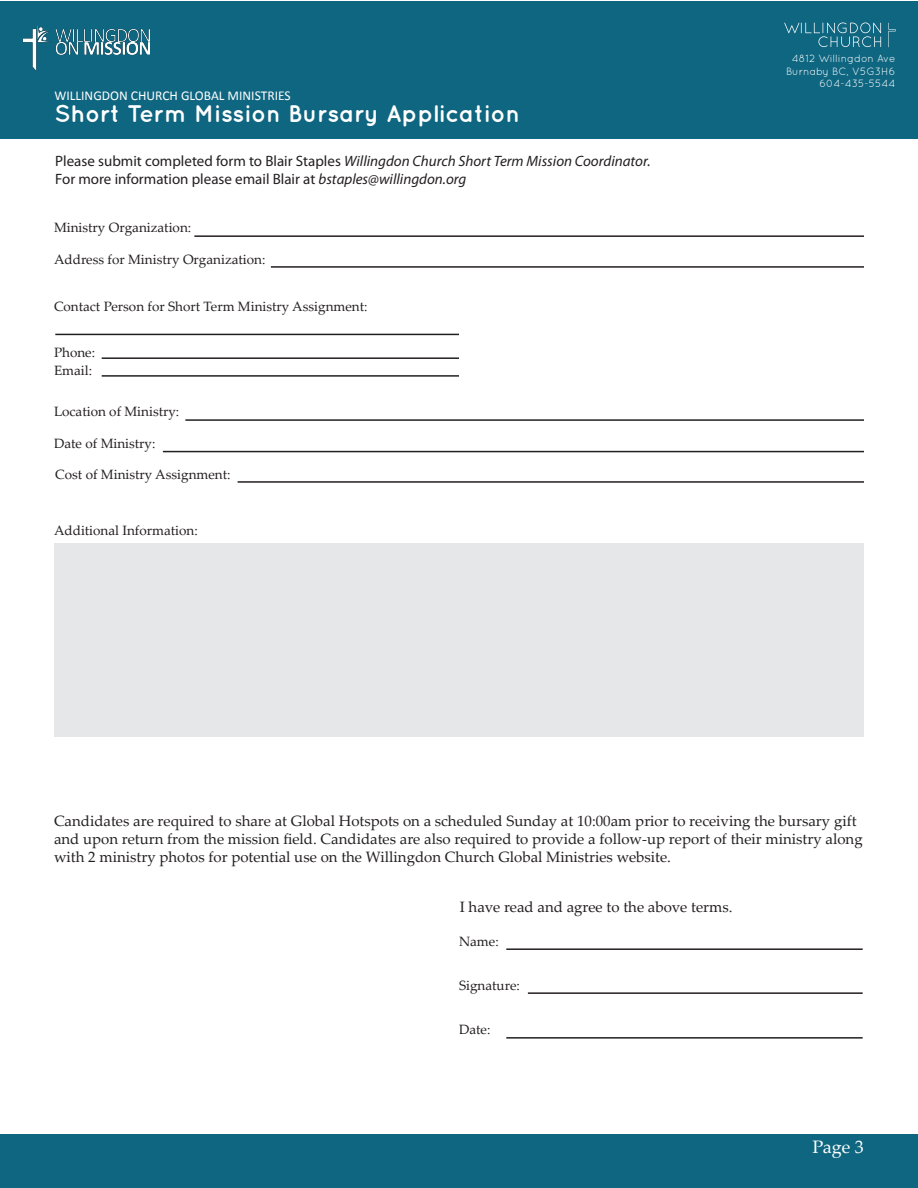
<style>
.page{position:relative;width:918px;height:1188px;background:#fff}
.page>*{position:absolute;margin:0;border:0;box-sizing:border-box;transform-origin:0 0}
.t1{font:700 24px "Quicksand";color:#fff}
.t2{font:18px "Palatino Linotype";color:#fff}
.t3{font:15px/18px "Palatino Linotype";color:#231f20}
.t4{font:italic 15px "Myriad Pro";color:#231f20}
.t5{font:15px "Myriad Pro";color:#231f20}
.t6{font:13.5px "Palatino Linotype";color:#231f20}
.t7{font:13.5px "Calibri";color:#fff}
.t8{font:10.5px "Quicksand";color:#fff}
.s1{font-style:normal}
.s2{font-style:italic}
</style>
<div class="page">
<div style="left:1px;top:1px;width:917px;height:138px;background:#0f6681"></div>
<svg style="left:784px;top:22px;width:97px;height:25px"></svg>
<svg style="left:888px;top:23px;width:8px;height:24px"></svg>
<img style="left:23px;top:24px;width:127px;height:47px">
<div style="left:1px;top:1134px;width:917px;height:54px;background:#0f6681"></div>
<hr style="left:238px;top:481px;width:626px;height:2px;background:#231f20">
<hr style="left:163px;top:451px;width:701px;height:1px;background:#231f20">
<hr style="left:185px;top:419px;width:679px;height:2px;background:#231f20">
<hr style="left:102px;top:375px;width:357px;height:2px;background:#231f20">
<hr style="left:102px;top:357px;width:357px;height:2px;background:#231f20">
<hr style="left:55px;top:334px;width:404px;height:1px;background:#231f20">
<hr style="left:271px;top:266px;width:593px;height:2px;background:#231f20">
<hr style="left:194px;top:235px;width:670px;height:2px;background:#231f20">
<hr style="left:506px;top:948px;width:357px;height:2px;background:#231f20">
<hr style="left:528px;top:992px;width:335px;height:2px;background:#231f20">
<hr style="left:506px;top:1037px;width:357px;height:2px;background:#231f20">
<div style="left:54px;top:543px;width:810px;height:193px;background:#e6e7e9"></div>
<p class="t7" style="left:55px;top:87px;width:238px">WILLINGDON CHURCH GLOBAL MINISTRIES</p>
<p class="t1" style="left:55px;top:99px;width:467px">Short Term Mission Bursary Application</p>
<p class="t4" style="left:55px;top:152px;width:597px"><span class="s1">Please submit completed form to Blair Staples</span> Willingdon Church Short Term Mission Coordinator.</p>
<p class="t5" style="left:55px;top:170px;width:413px">For more information please email Blair at <span class="s2">bstaples@willingdon.org</span></p>
<p class="t6" style="left:54px;top:217px;width:139px">Ministry Organization:</p>
<p class="t6" style="left:54px;top:250px;width:213px">Address for Ministry Organization:</p>
<p class="t6" style="left:54px;top:297px;width:315px">Contact Person for Short Term Ministry Assignment:</p>
<p class="t6" style="left:54px;top:343px;width:43px">Phone:</p>
<p class="t6" style="left:54px;top:361px;width:40px">Email:</p>
<p class="t6" style="left:54px;top:402px;width:127px">Location of Ministry:</p>
<p class="t6" style="left:54px;top:434px;width:103px">Date of Ministry:</p>
<p class="t6" style="left:55px;top:465px;width:177px">Cost of Ministry Assignment:</p>
<p class="t6" style="left:54px;top:520px;width:145px">Additional Information:</p>
<p class="t8" style="left:792px;top:52px;width:105px">4812 Willingdon Ave</p>
<p class="t8" style="left:786px;top:65px;width:111px">Burnaby BC, V5G3H6</p>
<p class="t8" style="left:819px;top:78px;width:78px">604-435-5544</p>
<p class="t3" style="left:54px;top:811px;width:810px">Candidates are required to share at Global Hotspots on a scheduled Sunday at 10:00am prior to receiving the bursary gift and upon return from the mission field. Candidates are also required to provide a follow-up report of their ministry along with 2 ministry photos for potential use on the Willingdon Church Global Ministries website.</p>
<p class="t3" style="left:460px;top:897px;width:274px">I have read and agree to the above terms.</p>
<p class="t6" style="left:459px;top:932px;width:41px">Name:</p>
<p class="t6" style="left:459px;top:976px;width:62px">Signature:</p>
<p class="t6" style="left:459px;top:1020px;width:33px">Date:</p>
<p class="t2" style="left:813px;top:1134px;width:53px">Page 3</p>
</div>
